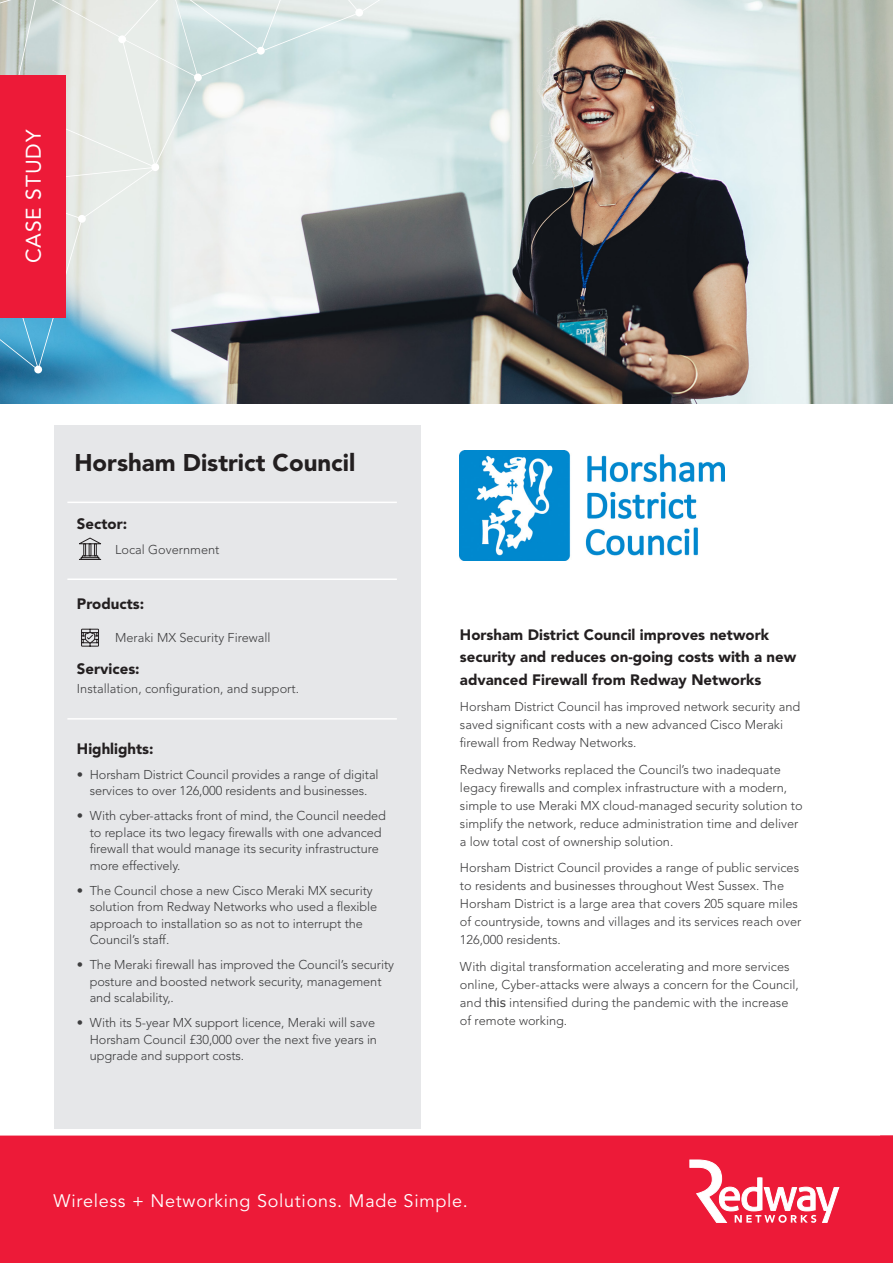
<style>
.page{position:relative;width:893px;height:1263px;background:#fff}
.page>*{position:absolute;margin:0;border:0;box-sizing:border-box;transform-origin:0 0}
.t1{font:900 24px "Avenir LT Std";color:#231f20}
.t2{font:21px "Avenir LT Std";letter-spacing:.04em;color:#fff}
.t3{font:18px "Avenir LT Std";letter-spacing:.04em;color:#fff}
.t4{font:900 15px/22.5px "Avenir LT Std";color:#231f20}
.t5{font:300 12.75px/18px "Avenir LT Std";color:#3e3e3f}
.s1{font-family:"Verdana";font-weight:400;font-size:12px}
</style>
<div class="page">
<div style="left:54px;top:425px;width:367px;height:704px;background:#e6e7e9"></div>
<img style="left:0;top:0;width:893px;height:404px">
<div style="left:0;top:1136px;width:880px;height:127px;background:#ed1a38"></div>
<svg style="left:689px;top:1159px;width:150px;height:64px"></svg>
<div style="left:880px;top:1136px;width:13px;height:127px;background:#ed1a38"></div>
<svg style="left:360px;top:0;width:86px;height:164px"></svg>
<div style="left:355px;top:8px;width:8px;height:9px;background:#fff;border-radius:50%"></div>
<svg style="left:0;top:0;width:360px;height:381px"></svg>
<div style="left:0;top:75px;width:65px;height:242px;background:#ed1a38"></div>
<img style="left:460px;top:450px;width:264px;height:110px">
<hr style="left:67px;top:718px;width:330px;height:2px;background:#fff">
<hr style="left:67px;top:578px;width:330px;height:2px;background:#fff">
<hr style="left:67px;top:502px;width:330px;height:1px;background:#fff">
<hr style="left:892px;top:601px;width:1px;height:368px;background:#e6e7e9">
<svg style="left:79px;top:537px;width:23px;height:23px"></svg>
<svg style="left:81px;top:628px;width:18px;height:19px"></svg>
<h2 class="t2" style="left:21px;top:263px;width:136px;rotate:-90deg">CASE STUDY</h2>
<h1 class="t1" style="left:74px;top:452px;width:282px">Horsham District Council</h1>
<p class="t4" style="left:77px;top:514px;width:52px">Sector:</p>
<p class="t5" style="left:115px;top:542px;width:106px">Local Government</p>
<p class="t4" style="left:77px;top:594px;width:69px">Products:</p>
<p class="t5" style="left:115px;top:630px;width:157px">Meraki MX Security Firewall</p>
<p class="t4" style="left:77px;top:659px;width:64px">Services:</p>
<p class="t5" style="left:77px;top:680px;width:224px">Installation, configuration, and support.</p>
<p class="t4" style="left:77px;top:738px;width:78px">Highlights:</p>
<p class="t5" style="left:77px;top:767px;width:303px;line-height:16.5px;text-align:center">• Horsham District Council provides a range of digital services to over 126,000 residents and businesses.</p>
<p class="t5" style="left:90px;top:808px;width:298px;line-height:16.5px;text-indent:-13px">• With cyber-attacks front of mind, the Council needed to replace its two legacy firewalls with one advanced firewall that would manage its security infrastructure more effectively.</p>
<p class="t5" style="left:90px;top:883px;width:289px;line-height:16.5px;text-indent:-13px">• The Council chose a new Cisco Meraki MX security solution from Redway Networks who used a flexible approach to installation so as not to interrupt the Council’s staff.</p>
<p class="t5" style="left:90px;top:957px;width:306px;line-height:16.5px;text-indent:-13px">• The Meraki firewall has improved the Council’s security posture and boosted network security, management and scalability,.</p>
<p class="t5" style="left:90px;top:1015px;width:289px;line-height:16.5px;text-indent:-13px">• With its 5-year MX support licence, Meraki will save<br>Horsham Council £30,000 over the next five years in upgrade and support costs.</p>
<p class="t4" style="left:460px;top:624px;width:338px">Horsham District Council improves network security and reduces on-going costs with a new advanced Firewall from Redway Networks</p>
<p class="t5" style="left:460px;top:699px;width:342px">Horsham District Council has improved network security and saved significant costs with a new advanced Cisco Meraki firewall from Redway Networks.</p>
<p class="t5" style="left:460px;top:761px;width:344px">Redway Networks replaced the Council’s two inadequate legacy firewalls and complex infrastructure with a modern, simple to use Meraki MX cloud-managed security solution to simplify the network, reduce administration time and deliver a low total cost of ownership solution.</p>
<p class="t5" style="left:460px;top:860px;width:343px">Horsham District Council provides a range of public services to residents and businesses throughout West Sussex. The Horsham District is a large area that covers 205 square miles of countryside, towns and villages and its services reach over 126,000 residents.</p>
<p class="t5" style="left:460px;top:958px;width:340px">With digital transformation accelerating and more services online, Cyber-attacks were always a concern for the Council, and t<span class="s1">his</span> intensified during the pandemic with the increase of remote working.</p>
<h3 class="t3" style="left:53px;top:1193px;width:416px">Wireless + Networking Solutions. Made Simple.</h3>
</div>
